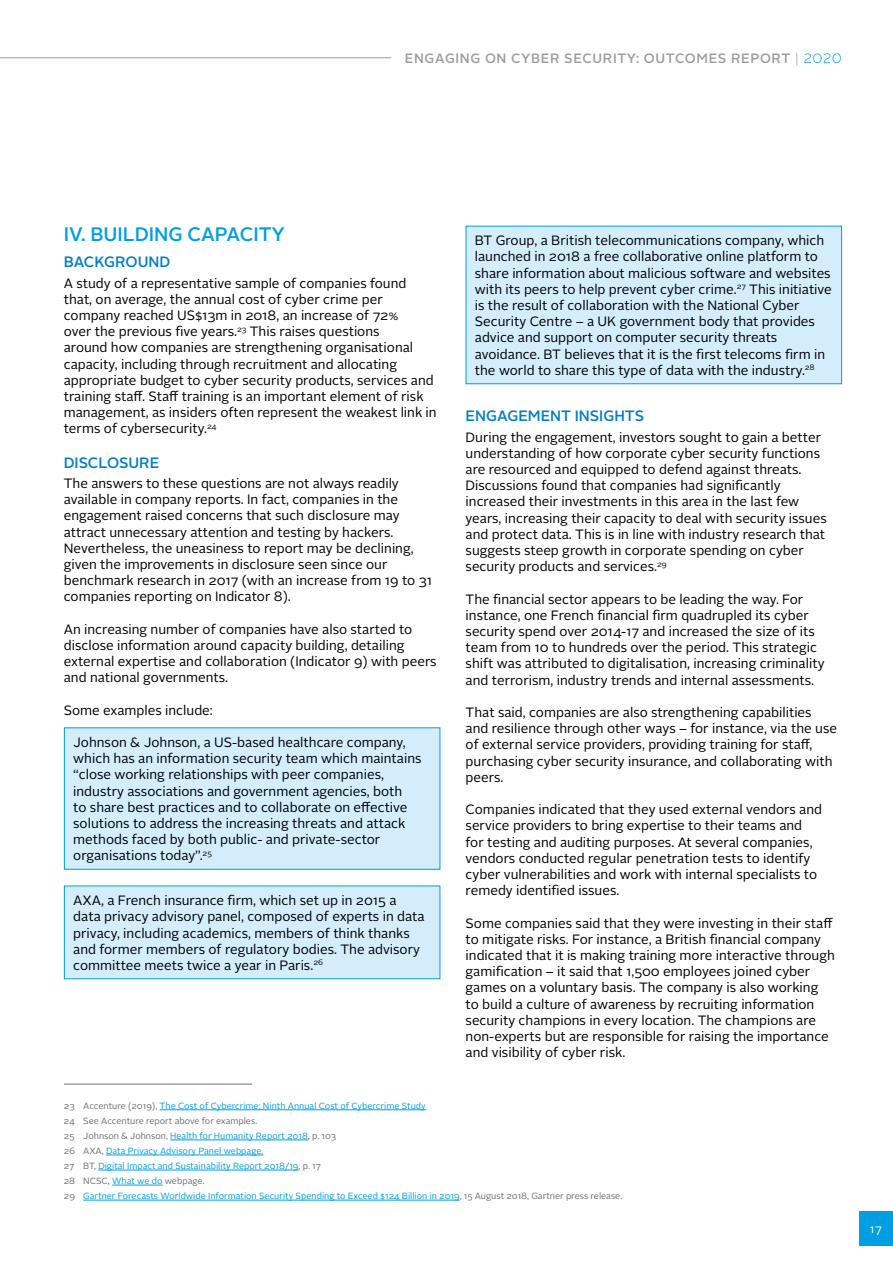
<style>
.page{position:relative;width:893px;height:1263px;background:#fff}
.page>*{position:absolute;margin:0;border:0;box-sizing:border-box;transform-origin:0 0}
.t1{font:500 19.5px "Alright Sans";color:#009fe3}
.t2{font:500 15px "Alright Sans";color:#007ec7}
.t3{font:13.5px/16.2px "Alright Sans";color:#000}
.t4{font:500 13.5px "Alright Sans";letter-spacing:.05em;color:#9d9d9c}
.t5{font:12px "Alright Sans";color:#fff}
.t6{font:9px/15px "Alright Sans";color:#009fe3}
.s1{font-weight:300}
.s2{font-weight:300;color:#009fe3}
.s3{color:#706f6f}
</style>
<div class="page">
<div style="left:859px;top:1212px;width:34px;height:34px;background:#009fe3"></div>
<hr style="left:0;top:57px;width:391px;height:1px;background:#9d9d9c">
<div style="left:64px;top:728px;width:376px;height:141px;background:#d4edfc"></div>
<div style="left:64px;top:727px;width:376px;height:143px;border:1px solid #009fe3"></div>
<div style="left:64px;top:886px;width:376px;height:93px;background:#d4edfc"></div>
<div style="left:64px;top:885px;width:376px;height:94px;border:1px solid #009fe3"></div>
<hr style="left:64px;top:1084px;width:188px;height:1px;background:#706f6f">
<hr style="left:160px;top:1109px;width:266px;height:1px;background:#009fe3">
<hr style="left:170px;top:1139px;width:138px;height:1px;background:#009fe3">
<hr style="left:106px;top:1155px;width:157px;height:1px;background:#009fe3">
<hr style="left:98px;top:1170px;width:201px;height:1px;background:#009fe3">
<hr style="left:112px;top:1185px;width:50px;height:1px;background:#009fe3">
<hr style="left:83px;top:1200px;width:377px;height:1px;background:#009fe3">
<div style="left:466px;top:226px;width:376px;height:158px;background:#d4edfc"></div>
<div style="left:466px;top:226px;width:376px;height:158px;border:1px solid #009fe3"></div>
<p class="t4" style="left:405px;top:49px;width:439px">ENGAGING ON CYBER SECURITY: OUTCOMES REPORT <span class="s1">|</span> <span class="s2">2020</span></p>
<h1 class="t1" style="left:64px;top:220px;width:223px">IV. BUILDING CAPACITY</h1>
<p class="t2" style="left:64px;top:251px;width:108px">BACKGROUND</p>
<p class="t3" style="left:64px;top:275px;width:374px">A study of a representative sample of companies found that, on average, the annual cost of cyber crime per company reached US$13m in 2018, an increase of 72%<br>over the previous five years.<sup>23</sup> This raises questions<br>around how companies are strengthening organisational capacity, including through recruitment and allocating appropriate budget to cyber security products, services and training staff. Staff training is an important element of risk management, as insiders often represent the weakest link in terms of cybersecurity.<sup>24</sup></p>
<p class="t2" style="left:64px;top:452px;width:97px">DISCLOSURE</p>
<p class="t3" style="left:64px;top:475px;width:370px">The answers to these questions are not always readily available in company reports. In fact, companies in the engagement raised concerns that such disclosure may attract unnecessary attention and testing by hackers.<br>Nevertheless, the uneasiness to report may be declining, given the improvements in disclosure seen since our benchmark research in 2017 (with an increase from 19 to 31 companies reporting on Indicator 8).</p>
<p class="t3" style="left:64px;top:621px;width:374px">An increasing number of companies have also started to disclose information around capacity building, detailing external expertise and collaboration (Indicator 9) with peers and national governments.</p>
<p class="t3" style="left:64px;top:702px;width:151px">Some examples include:</p>
<p class="t3" style="left:73px;top:734px;width:350px">Johnson &amp; Johnson, a US-based healthcare company, which has an information security team which maintains “close working relationships with peer companies, industry associations and government agencies, both<br>to share best practices and to collaborate on effective solutions to address the increasing threats and attack methods faced by both public- and private-sector organisations today”.<sup>25</sup></p>
<p class="t3" style="left:73px;top:892px;width:353px">AXA, a French insurance firm, which set up in 2015 a data privacy advisory panel, composed of experts in data privacy, including academics, members of think thanks and former members of regulatory bodies. The advisory committee meets twice a year in Paris.<sup>26</sup></p>
<p class="t3" style="left:475px;top:233px;width:358px">BT Group, a British telecommunications company, which launched in 2018 a free collaborative online platform to share information about malicious software and websites with its peers to help prevent cyber crime.<sup>27</sup> This initiative is the result of collaboration with the National Cyber Security Centre – a UK government body that provides advice and support on computer security threats avoidance. BT believes that it is the first telecoms firm in the world to share this type of data with the industry.<sup>28</sup></p>
<p class="t2" style="left:466px;top:405px;width:180px">ENGAGEMENT INSIGHTS</p>
<p class="t3" style="left:466px;top:429px;width:363px">During the engagement, investors sought to gain a better understanding of how corporate cyber security functions are resourced and equipped to defend against threats.<br>Discussions found that companies had significantly increased their investments in this area in the last few years, increasing their capacity to deal with security issues and protect data. This is in line with industry research that suggests steep growth in corporate spending on cyber security products and services.<sup>29</sup></p>
<p class="t3" style="left:466px;top:591px;width:360px">The financial sector appears to be leading the way. For instance, one French financial firm quadrupled its cyber security spend over 2014-17 and increased the size of its team from 10 to hundreds over the period. This strategic shift was attributed to digitalisation, increasing criminality and terrorism, industry trends and internal assessments.</p>
<p class="t3" style="left:466px;top:704px;width:373px">That said, companies are also strengthening capabilities and resilience through other ways – for instance, via the use of external service providers, providing training for staff, purchasing cyber security insurance, and collaborating with peers.</p>
<p class="t3" style="left:466px;top:801px;width:358px">Companies indicated that they used external vendors and service providers to bring expertise to their teams and for testing and auditing purposes. At several companies, vendors conducted regular penetration tests to identify cyber vulnerabilities and work with internal specialists to remedy identified issues.</p>
<p class="t3" style="left:466px;top:915px;width:371px">Some companies said that they were investing in their staff to mitigate risks. For instance, a British financial company indicated that it is making training more interactive through gamification – it said that 1,500 employees joined cyber games on a voluntary basis. The company is also working to build a culture of awareness by recruiting information security champions in every location. The champions are non-experts but are responsible for raising the importance and visibility of cyber risk.</p>
<p class="t6" style="left:64px;top:1098px;width:560px"><span class="s3">23 Accenture (2019),</span> The Cost of Cybercrime: Ninth Annual Cost of Cybercrime Study<br><span class="s3">24 See Accenture report above for examples.<br>25 Johnson &amp; Johnson,</span> Health for Humanity Report 2018<span class="s3">, p. 103<br>26 AXA,</span> Data Privacy Advisory Panel webpage.<br><span class="s3">27 BT,</span> Digital Impact and Sustainability Report 2018/19<span class="s3">, p. 17<br>28 NCSC,</span> What we do <span class="s3">webpage.<br>29</span> Gartner Forecasts Worldwide Information Security Spending to Exceed $124 Billion in 2019<span class="s3">, 15 August 2018, Gartner press release.</span></p>
<p class="t5" style="left:870px;top:1221px;width:14px">17</p>
</div>
